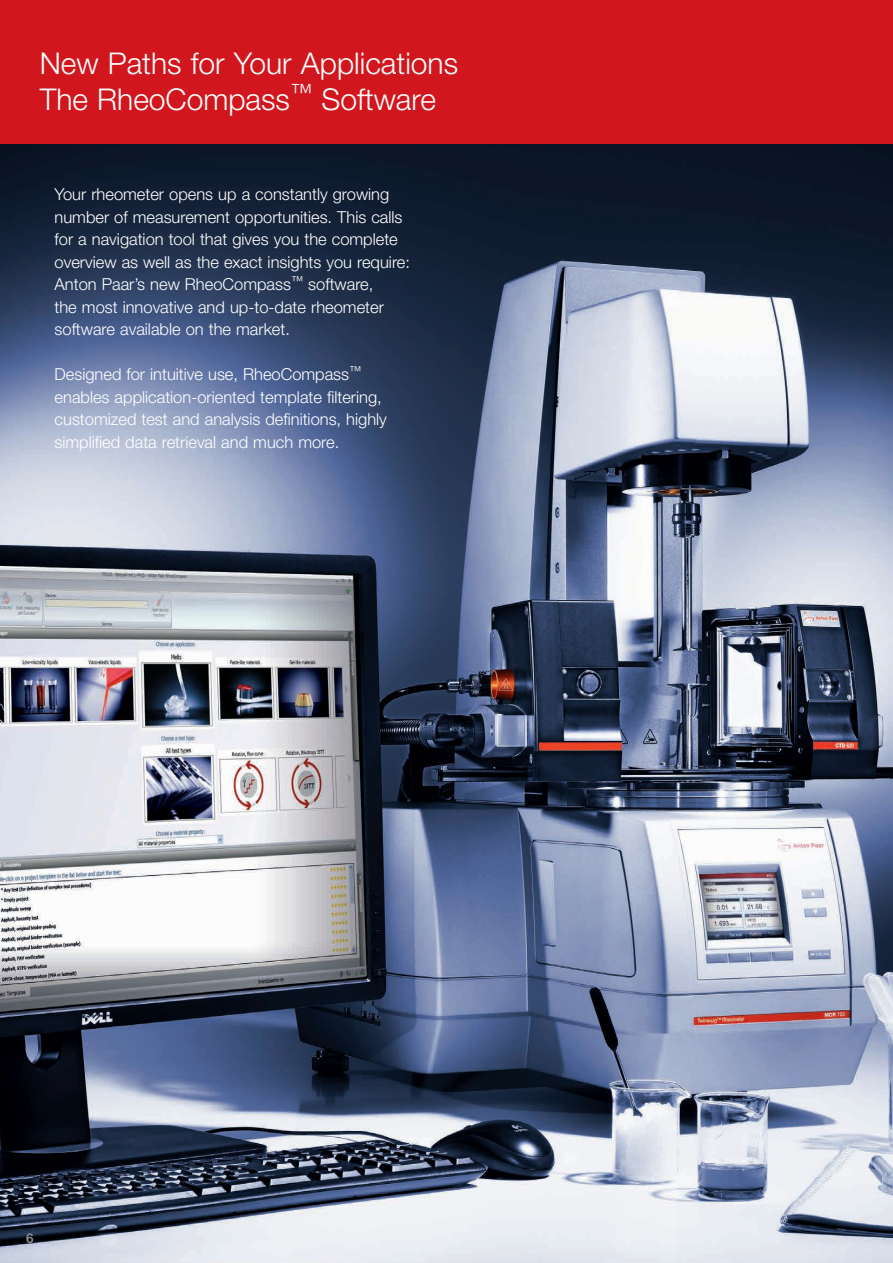
<style>
.page{position:relative;width:893px;height:1263px;background:#fff}
.page>*{position:absolute;margin:0;border:0;box-sizing:border-box;transform-origin:0 0}
.t1{font:300 30px/36px "Helvetica Neue LT";color:#fff}
.t2{font:300 16.5px/22.5px "Helvetica Neue LT";color:#fff}
.t3{font:500 13.5px "Helvetica Neue LT";color:#939598}
</style>
<div class="page">
<div style="left:0;top:0;width:893px;height:145px;background:#d2161e"></div>
<img style="left:0;top:145px;width:893px;height:1118px">
<h1 class="t1" style="left:40px;top:44px;width:420px">New Paths for Your Applications<br>The RheoCompass<sup>™</sup> Software</h1>
<p class="t2" style="left:55px;top:183px;width:357px">Your rheometer opens up a constantly growing number of measurement opportunities. This calls for a navigation tool that gives you the complete overview as well as the exact insights you require:<br>Anton Paar’s new RheoCompass<sup>™</sup> software,<br>the most innovative and up-to-date rheometer software available on the market.</p>
<p class="t2" style="left:55px;top:363px;width:334px">Designed for intuitive use, RheoCompass<sup>™ </sup>enables application-oriented template filtering, customized test and analysis definitions, highly simplified data retrieval and much more.</p>
<p class="t3" style="left:26px;top:1230px;width:9px">6</p>
</div>
